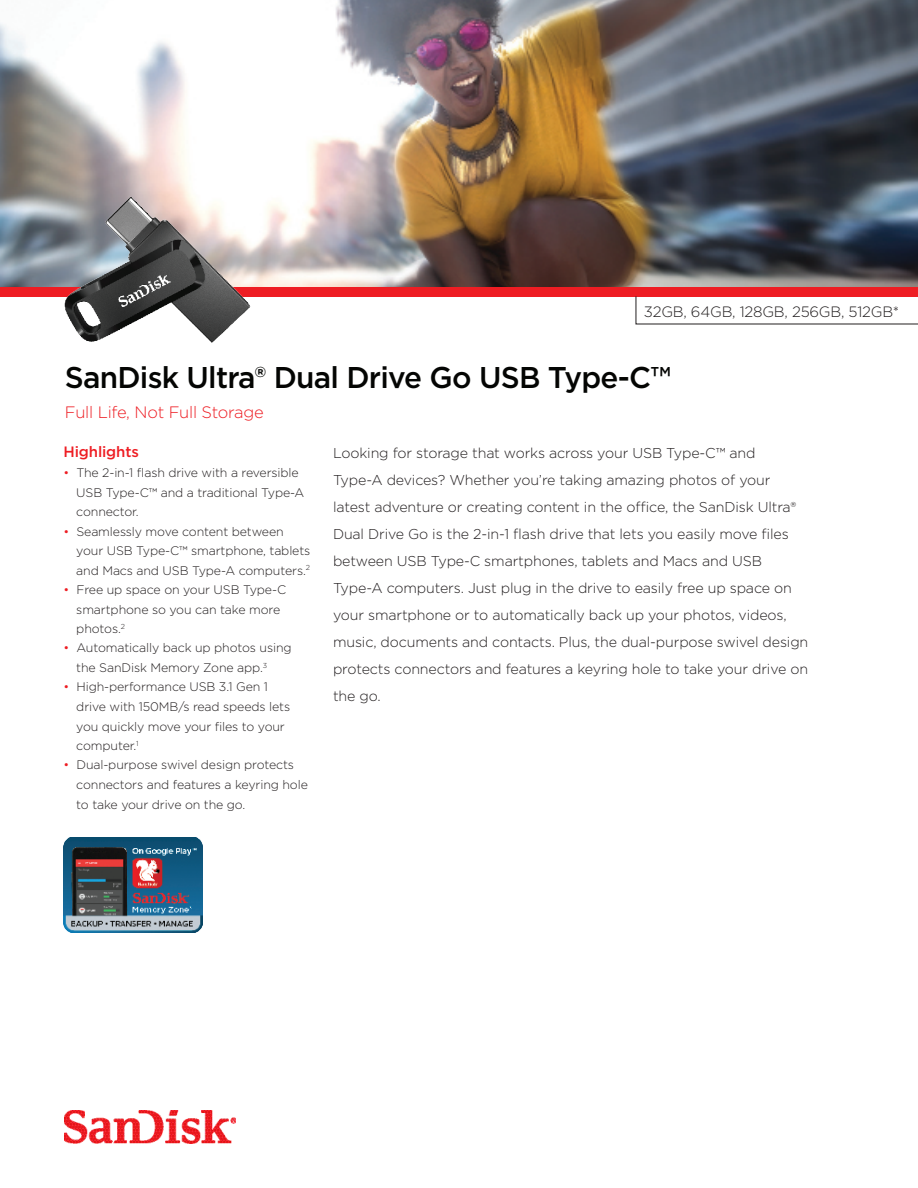
<style>
.page{position:relative;width:918px;height:1188px;background:#fff}
.page>*{position:absolute;margin:0;border:0;box-sizing:border-box;transform-origin:0 0}
.t1{font:500 30px "Gotham";letter-spacing:-.025em;color:#040503}
.t2{font:300 16.5px "Gotham";letter-spacing:-.015em;color:#ee1d23}
.t3{font:300 15px "Gotham";letter-spacing:-.015em;color:#231f20}
.t4{font:500 15px "Gotham";letter-spacing:-.01em;color:#ee1d23}
.t5{font:300 14.25px/27px "Gotham";letter-spacing:-.01em;color:#231f20}
.t6{font:300 12.3px/19.5px "Gotham";letter-spacing:-.01em;color:#231f20}
.t7{font:300 12.3px "Gotham";color:#ee1d23}
</style>
<div class="page">
<img style="left:0;top:0;width:918px;height:287px">
<div style="left:0;top:287px;width:918px;height:9px;background:#ee1d23"></div>
<img style="left:56px;top:179px;width:203px;height:164px">
<img style="left:65px;top:1111px;width:170px;height:33px">
<svg style="left:636px;top:296px;width:282px;height:28px"></svg>
<img style="left:64px;top:837px;width:138px;height:95px">
<p class="t3" style="left:644px;top:302px;width:257px">32GB, 64GB, 128GB, 256GB, 512GB*</p>
<h1 class="t1" style="left:65px;top:358px;width:608px">SanDisk Ultra® Dual Drive Go USB Type C- TM</h1>
<p class="t2" style="left:65px;top:402px;width:200px">Full Life, Not Full Storage</p>
<p class="t4" style="left:64px;top:442px;width:77px">Highlights</p>
<p class="t6" style="left:76px;top:463px;width:224px">The 2-in-1 flash drive with a reversible</p>
<p class="t5" style="left:333px;top:439px;width:477px">Looking for storage that works across your USB Type C- ™ and<br>Type A- devices? Whether you r e’ taking amazing photos of your latest adventure or creating content in the office, the SanDisk UltraR Dual Drive Go is the 2-in-1 flash drive that lets you easily move files between USB Type C- smartphones, tablets and Macs and USB<br>Type A- computers. Just plug in the drive to easily free up space on your smartphone or to automatically back up your photos, videos, music, documents and contacts. Plus, the dual-purpose swivel design protects connectors and features a keyring hole to take your drive on the go.</p>
<p class="t7" style="left:64px;top:465px;width:7px">•</p>
<p class="t6" style="left:76px;top:482px;width:230px">USB Type C- ™ and a traditional Type A&shy;connector.<br>Seamlessly move content between</p>
<p class="t7" style="left:64px;top:523px;width:7px">•</p>
<p class="t6" style="left:76px;top:541px;width:236px;text-align:justify">your USB Type C- ™ smartphone, tablets and Macs and USB Type A- computers.<sup>2<br></sup>Free up space on your USB Type C-</p>
<p class="t7" style="left:64px;top:582px;width:7px">•</p>
<p class="t6" style="left:76px;top:599px;width:217px">smartphone so you can take more photos.<sup>2<br></sup>Automatically back up photos using</p>
<p class="t7" style="left:64px;top:640px;width:7px">•</p>
<p class="t6" style="left:76px;top:658px;width:193px">the SanDisk Memory Zone app.<sup>3<br></sup>High-performance USB 3.1 Gen 1</p>
<p class="t7" style="left:64px;top:679px;width:7px">•</p>
<p class="t6" style="left:76px;top:697px;width:219px">drive with 150MB s/ read speeds lets you quickly move your files to your computer.<sup>1<br></sup>Dual-purpose swivel design protects</p>
<p class="t7" style="left:64px;top:757px;width:7px">•</p>
<p class="t6" style="left:76px;top:775px;width:233px">connectors and features a keyring hole to take your drive on the go.</p>
</div>
